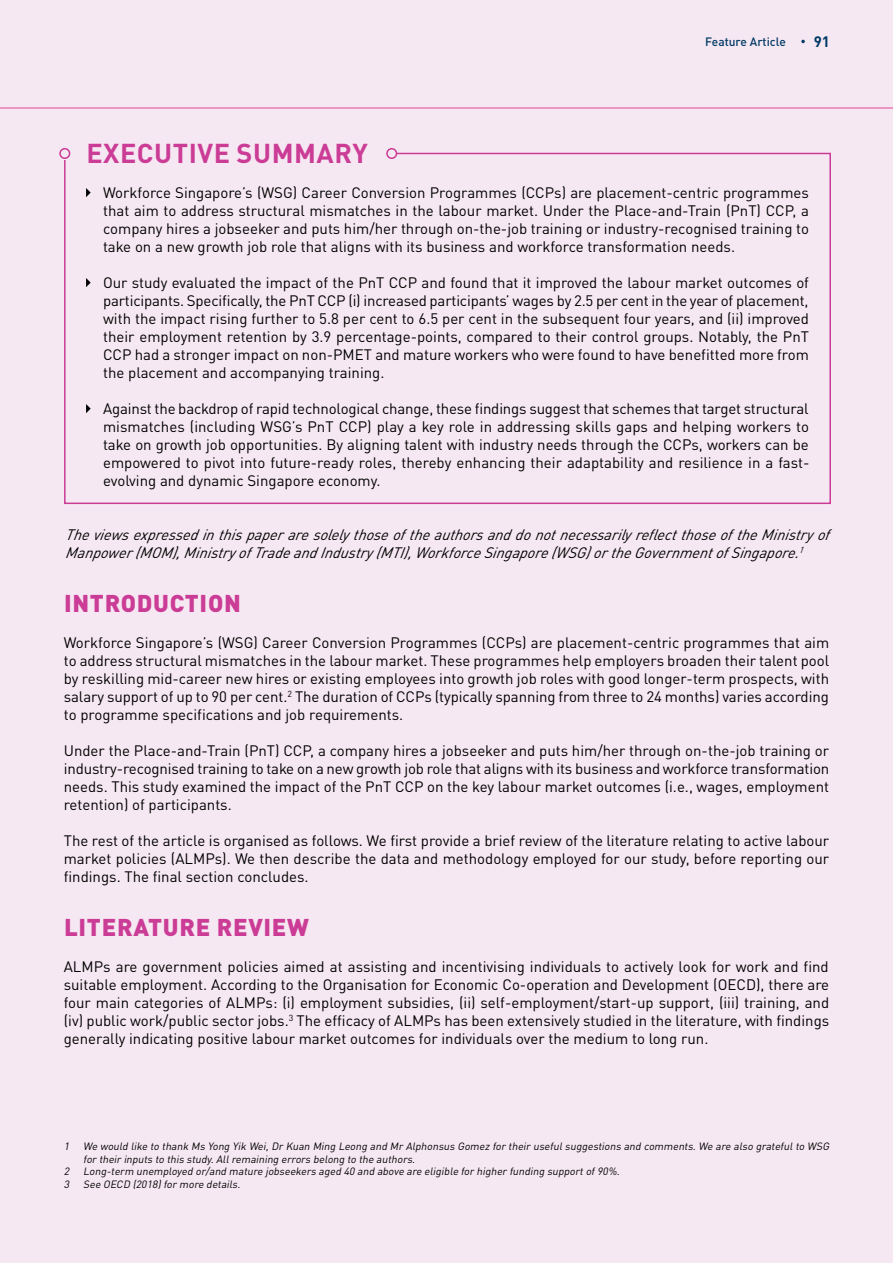
<style>
.page{position:relative;width:893px;height:1263px;background:#f6e8f2}
.page>*{position:absolute;margin:0;border:0;box-sizing:border-box;transform-origin:0 0}
.t1{font:700 27px "DIN Pro";letter-spacing:.02em;color:#cb3c96}
.t2{font:900 24px "DIN Pro";letter-spacing:.03em;color:#cb3c96}
.t3{font:15px/18px "DIN Pro";color:#000;text-align:justify}
.t4{font:italic 15px/18px "DIN Pro";color:#000}
.t5{font:700 15px "DIN Pro";color:#003965}
.t6{font:500 12px "DIN Pro";color:#003965}
.t7{font:italic 10.5px "DIN Pro";color:#000}
</style>
<div class="page">
<svg style="left:64px;top:152px;width:767px;height:353px"></svg>
<svg style="left:86px;top:188px;width:5px;height:9px"></svg>
<svg style="left:86px;top:278px;width:5px;height:9px"></svg>
<svg style="left:86px;top:404px;width:5px;height:9px"></svg>
<div style="left:59px;top:148px;width:11px;height:11px;border:2px solid #cb3c96;border-radius:50%"></div>
<div style="left:386px;top:148px;width:11px;height:11px;border:2px solid #cb3c96;border-radius:50%"></div>
<svg style="left:801px;top:40px;width:4px;height:3px"></svg>
<hr style="left:0;top:107px;width:893px;height:2px;background:#e67db2">
<p class="t6" style="left:705px;top:32px;width:82px">Feature Article</p>
<p class="t5" style="left:814px;top:29px;width:18px">91</p>
<h1 class="t1" style="left:86px;top:131px;width:283px">EXECUTIVE SUMMARY</h1>
<p class="t3" style="left:103px;top:182px;width:707px">Workforce Singapore’s (WSG) Career Conversion Programmes (CCPs) are placement-centric programmes that aim to address structural mismatches in the labour market. Under the Place-and-Train (PnT) CCP, a company hires a jobseeker and puts him/her through on-the-job training or industry-recognised training to take on a new growth job role that aligns with its business and workforce transformation needs.</p>
<p class="t3" style="left:103px;top:272px;width:707px">Our study evaluated the impact of the PnT CCP and found that it improved the labour market outcomes of participants. Specifically, the PnT CCP (i) increased participants’ wages by 2.5 per cent in the year of placement, with the impact rising further to 5.8 per cent to 6.5 per cent in the subsequent four years, and (ii) improved their employment retention by 3.9 percentage-points, compared to their control groups. Notably, the PnT CCP had a stronger impact on non-PMET and mature workers who were found to have benefitted more from the placement and accompanying training.</p>
<p class="t3" style="left:103px;top:398px;width:708px">Against the backdrop of rapid technological change, these findings suggest that schemes that target structural mismatches (including WSG’s PnT CCP) play a key role in addressing skills gaps and helping workers to take on growth job opportunities. By aligning talent with industry needs through the CCPs, workers can be empowered to pivot into future-ready roles, thereby enhancing their adaptability and resilience in a fast&shy;evolving and dynamic Singapore economy.</p>
<p class="t4" style="left:66px;top:524px;width:769px">The views expressed in this pap er are solely those of the authors and do not necessarily reflect those of the Ministry of<br>Manp ower(MOM),Ministry ofTrade and Industry (MTI),Workforce Sing ap ore (WSG)orthe GovernmentofSing ap ore.<sup>1</sup></p>
<h2 class="t2" style="left:64px;top:583px;width:178px">INTRODUCTION</h2>
<p class="t3" style="left:64px;top:632px;width:767px">Workforce Singapore’s (WSG) Career Conversion Programmes (CCPs) are placement-centric programmes that aim to address structural mismatches in the labour market. These programmes help employers broaden their talent pool by reskilling mid-career new hires or existing employees into growth job roles with good longer-term prospects, with salary support of up to 90 per cent.<sup>2</sup> The duration of CCPs (typically spanning from three to 24 months) varies according to programme specifications and job requirements.</p>
<p class="t3" style="left:64px;top:740px;width:767px">Under the Place-and-Train (PnT) CCP, a company hires a jobseeker and puts him/her through on-the-job training or industry-recognised training to take on a new growth job role that aligns with its business and workforce transformation needs. This study examined the impact of the PnT CCP on the key labour market outcomes (i.e., wages, employment retention) of participants.</p>
<p class="t3" style="left:64px;top:830px;width:767px">The rest of the article is organised as follows. We first provide a brief review of the literature relating to active labour market policies (ALMPs). We then describe the data and methodology employed for our study, before reporting our findings. The final section concludes.</p>
<h2 class="t2" style="left:64px;top:907px;width:246px">LITERATURE REVIEW</h2>
<p class="t3" style="left:64px;top:956px;width:767px">ALMPs are government policies aimed at assisting and incentivising individuals to actively look for work and find suitable employment. According to the Organisation for Economic Co-operation and Development (OECD), there are four main categories of ALMPs: (i) employment subsidies, (ii) self-employment/start-up support, (iii) training, and (iv) public work/public sector jobs.<sup>3</sup> The efficacy of ALMPs has been extensively studied in the literature, with findings generally indicating positive labour market outcomes for individuals over the medium to long run.</p>
<p class="t7" style="left:64px;top:1138px;width:769px">1 We would like to thank Ms Yong Yik Wei,DrKuan Ming Leong and MrAlphonsus Gomez fortheirusefulsuggestions and comments.We are also gratefulto WSG</p>
<p class="t7" style="left:83px;top:1151px;width:336px">fortheirinputs to this study.Allremaining errors belong to the authors.</p>
<p class="t7" style="left:64px;top:1163px;width:560px">2 Long-term unemployed or/and mature jobseekers aged 40 and above are eligible forhigherfunding supportof90%.</p>
<p class="t7" style="left:64px;top:1176px;width:181px">3 See OECD (2018)formore details.</p>
</div>
